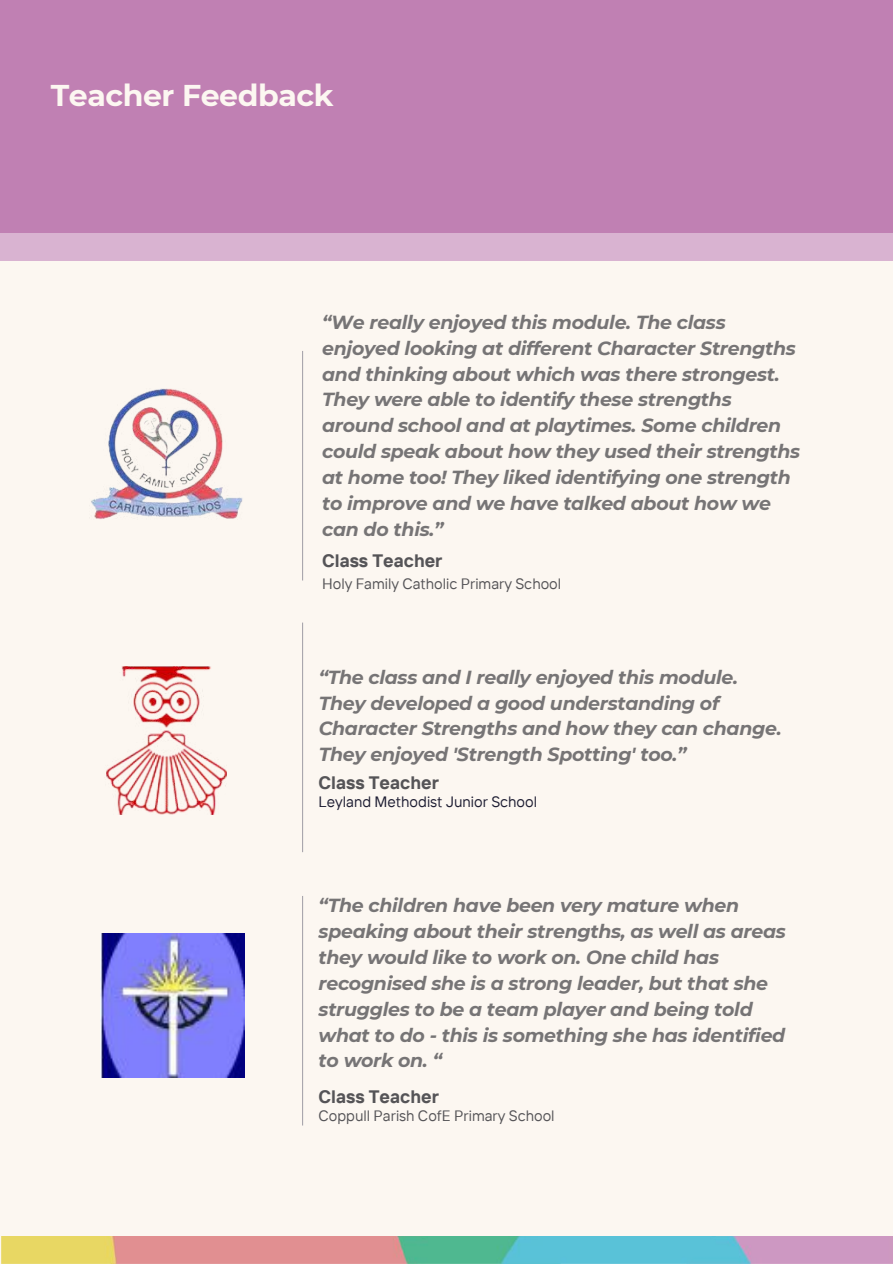
<style>
.page{position:relative;width:893px;height:1264px;background:#fff}
.page>*{position:absolute;margin:0;border:0;box-sizing:border-box;transform-origin:0 0}
.t1{font:700 30px "Montserrat";letter-spacing:-.015em;color:#fcf7f1}
.t2{font:italic 700 18.9px/25.8px "Montserrat";letter-spacing:-.015em;color:#555457}
.t3{font:700 18px "TT Interphases";color:#555457}
.t4{font:15px "TT Interphases";color:#555457}
.t5{font:15px "TT Interphases";color:#1d1d32}
</style>
<div class="page">
<div style="left:0;top:0;width:892px;height:1263px;background:#fcf7f1"></div>
<div style="left:0;top:0;width:892px;height:234px;background:#c080b3"></div>
<div style="left:0;top:233px;width:892px;height:28px;background:#d9b3d1"></div>
<img style="left:91px;top:388px;width:152px;height:131px">
<img style="left:106px;top:666px;width:121px;height:148px">
<img style="left:100px;top:933px;width:144px;height:144px">
<hr style="left:302px;top:351px;width:1px;height:229px;background:#aaa7ae">
<hr style="left:302px;top:622px;width:1px;height:230px;background:#aaa7ae">
<hr style="left:302px;top:896px;width:1px;height:229px;background:#aaa7ae">
<img style="left:1px;top:1236px;width:891px;height:26px">
<h1 class="t1" style="left:51px;top:76px;width:284px">Teacher Feedback</h1>
<p class="t2" style="left:322px;top:309px;width:479px">“We really enjoyed this module. The class enjoyed looking at different Character Strengths and thinking about which was there strongest.<br>They were able to identify these strengths around school and at playtimes. Some children could speak about how they used their strengths at home too! They liked identifying one strength to improve and we have talked about how we can do this.”</p>
<p class="t3" style="left:322px;top:548px;width:122px">Class Teacher</p>
<p class="t4" style="left:322px;top:574px;width:240px">Holy Family Catholic Primary School</p>
<p class="t2" style="left:318px;top:664px;width:464px">“The class and I really enjoyed this module.<br>They developed a good understanding of Character Strengths and how they can change.<br>They enjoyed 'Strength Spotting' too.”</p>
<p class="t3" style="left:318px;top:771px;width:122px">Class Teacher</p>
<p class="t5" style="left:318px;top:791px;width:220px">Leyland Methodist Junior School</p>
<p class="t2" style="left:318px;top:892px;width:468px">“The children have been very mature when speaking about their strengths, as well as areas they would like to work on. One child has recognised she is a strong leader, but that she struggles to be a team player and being told what to do - this is something she has identified to work on. “</p>
<p class="t3" style="left:318px;top:1085px;width:122px">Class Teacher</p>
<p class="t4" style="left:318px;top:1105px;width:237px">Coppull Parish CofE Primary School</p>
</div>
